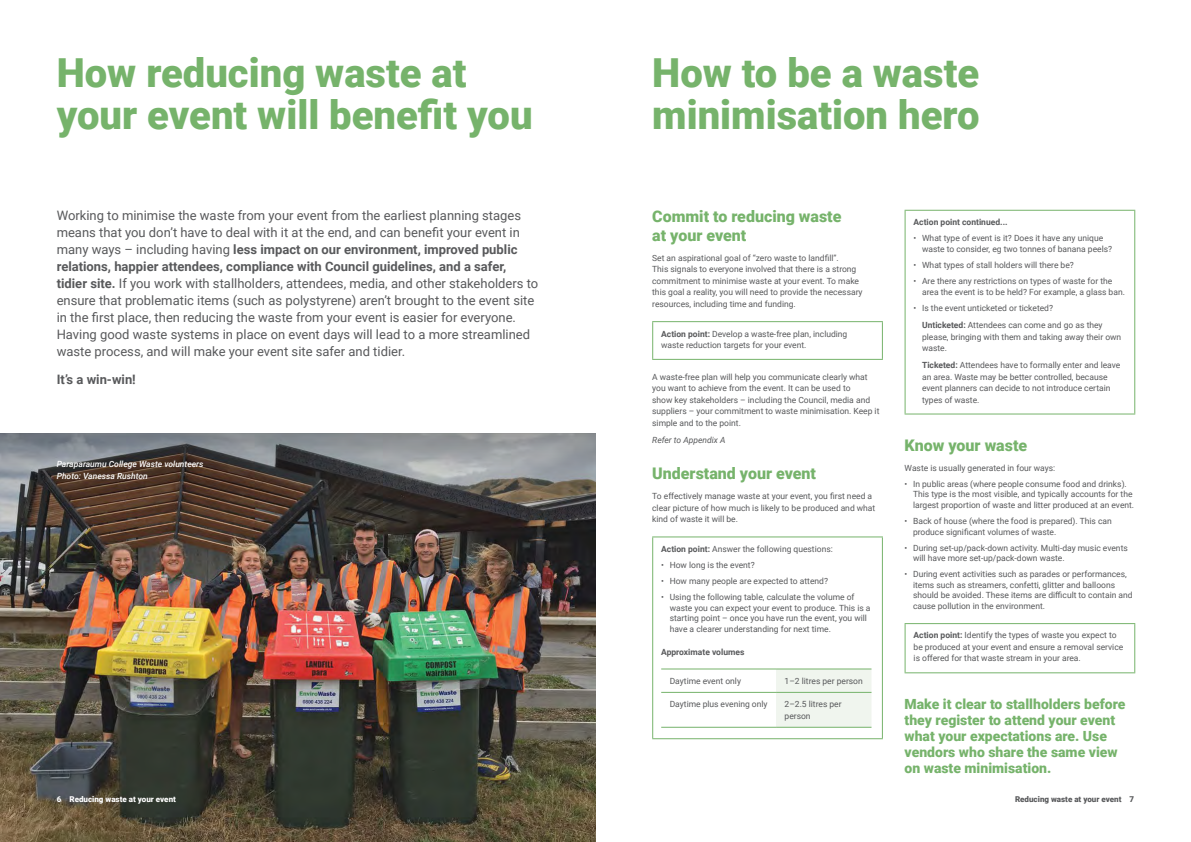
<style>
.page{position:relative;width:1191px;height:842px;background:#fff}
.page>*{position:absolute;margin:0;border:0;box-sizing:border-box;transform-origin:0 0}
.t1{font:900 40px/42px "Roboto";color:#76b36b}
.t2{font:900 16px/19.2px "Roboto";color:#76b36b}
.t3{font:900 14px/16px "Roboto";color:#76b36b}
.Intro{font:13px/17px "Roboto";color:#58595b}
.Intro-2{font:700 13px "Roboto";color:#58595b}
.Body{font:8.5px/11.5px "Roboto";color:#58595b}
.Tabbed_in{font:8.5px/11.5px "Roboto";color:#58595b}
.t4{font:italic 500 8.5px/11.5px "Roboto";color:#fff}
.Body-2{font:700 8.5px "Roboto";color:#58595b}
.Body-3{font:italic 8.5px "Roboto";color:#58595b}
.t5{font:900 8px "Roboto";color:#58595b}
.t6{font:900 8px "Roboto";color:#fff}
.s1{font-weight:700}
</style>
<div class="page">
<hr style="left:904px;top:210px;width:231px;height:1px;background:#76b36b">
<hr style="left:904px;top:211px;width:1px;height:202px;background:#76b36b">
<hr style="left:1134px;top:211px;width:1px;height:202px;background:#76b36b">
<hr style="left:904px;top:413px;width:231px;height:1px;background:#76b36b">
<hr style="left:904px;top:623px;width:231px;height:1px;background:#76b36b">
<hr style="left:904px;top:624px;width:1px;height:48px;background:#76b36b">
<hr style="left:1134px;top:624px;width:1px;height:48px;background:#76b36b">
<hr style="left:904px;top:672px;width:231px;height:1px;background:#76b36b">
<hr style="left:652px;top:321px;width:231px;height:1px;background:#76b36b">
<hr style="left:652px;top:322px;width:1px;height:37px;background:#76b36b">
<hr style="left:882px;top:322px;width:1px;height:37px;background:#76b36b">
<hr style="left:652px;top:359px;width:231px;height:1px;background:#76b36b">
<hr style="left:652px;top:536px;width:231px;height:1px;background:#76b36b">
<hr style="left:652px;top:537px;width:1px;height:201px;background:#76b36b">
<hr style="left:882px;top:537px;width:1px;height:201px;background:#76b36b">
<hr style="left:652px;top:738px;width:231px;height:1px;background:#76b36b">
<div style="left:776px;top:670px;width:95px;height:57px;background:#f0f5ee"></div>
<hr style="left:661px;top:669px;width:115px;height:1px;background:#76b36b">
<hr style="left:776px;top:669px;width:95px;height:1px;background:#76b36b">
<hr style="left:661px;top:692px;width:115px;height:1px;background:#76b36b">
<hr style="left:776px;top:692px;width:95px;height:1px;background:#76b36b">
<hr style="left:661px;top:727px;width:115px;height:1px;background:#76b36b">
<hr style="left:776px;top:727px;width:95px;height:1px;background:#76b36b">
<img style="left:0;top:623px;width:595px;height:219px">
<img style="left:0;top:434px;width:596px;height:189px">
<h1 class="t1" style="left:57px;top:50px;width:477px">How reducing waste at your event will benefit you</h1>
<h1 class="t1" style="left:652px;top:50px;width:329px">How to be a waste minimisation hero</h1>
<p class="Intro" style="left:57px;top:206px;width:483px">Working to minimise the waste from your event from the earliest planning stages means that you don’t have to deal with it at the end, and can benefit your event in many ways – including having <span class="s1">less impact on our environment, improved public relations, happier attendees, compliance with Council guidelines, and a safer, tidier site.</span> If you work with stallholders, attendees, media, and other stakeholders to ensure that problematic items (such as polystyrene) aren’t brought to the event site in the first place, then reducing the waste from your event is easier for everyone.<br>Having good waste systems in place on event days will lead to a more streamlined waste process, and will make your event site safer and tidier.</p>
<p class="Intro-2" style="left:57px;top:370px;width:81px">It’s a win-win!</p>
<p class="t4" style="left:57px;top:458px;width:148px">Paraparaumu College Waste volunteers<br>Photo: Vanessa Rushton</p>
<h2 class="t2" style="left:652px;top:206px;width:191px">Commit to reducing waste at your event</h2>
<p class="Body" style="left:652px;top:252px;width:212px">Set an aspirational goal of “zero waste to landfill”.<br>This signals to everyone involved that there is a strong commitment to minimise waste at your event. To make this goal a reality, you will need to provide the necessary resources, including time and funding.</p>
<p class="Body" style="left:661px;top:327px;width:188px"><span class="s1">Action point:</span> Develop a waste-free plan, including waste reduction targets for your event.</p>
<p class="Body" style="left:652px;top:371px;width:229px">A waste-free plan will help you communicate clearly what you want to achieve from the event. It can be used to<br>show key stakeholders – including the Council, media and suppliers – your commitment to waste minimisation. Keep it simple and to the point.</p>
<p class="Body-3" style="left:652px;top:434px;width:75px">Refer to Appendix A</p>
<h2 class="t2" style="left:652px;top:463px;width:165px">Understand your event</h2>
<p class="Body" style="left:652px;top:490px;width:225px">To effectively manage waste at your event, you first need a clear picture of how much is likely to be produced and what kind of waste it will be.</p>
<p class="Body" style="left:661px;top:543px;width:173px"><span class="s1">Action point:</span> Answer the following questions:</p>
<p class="Body" style="left:661px;top:559px;width:95px">• How long is the event?</p>
<p class="Body" style="left:661px;top:575px;width:168px">• How many people are expected to attend?</p>
<p class="Body" style="left:669px;top:592px;width:202px;line-height:10.5px;text-indent:-9px">• Using the following table, calculate the volume of waste you can expect your event to produce. This is a starting point – once you have run the event, you will have a clearer understanding for next time.</p>
<h4 class="Body-2" style="left:661px;top:646px;width:85px">Approximate volumes</h4>
<p class="Body" style="left:669px;top:675px;width:73px">Daytime event only</p>
<p class="Body" style="left:784px;top:675px;width:80px">1–2 litres per person</p>
<p class="Body" style="left:669px;top:698px;width:99px">Daytime plus evening only</p>
<p class="Body" style="left:784px;top:698px;width:59px">2–2.5 litres per person</p>
<p class="Body-2" style="left:913px;top:216px;width:95px">Action point continued...</p>
<p class="Body" style="left:922px;top:233px;width:191px;line-height:10.5px;text-indent:-9px">• What type of event is it? Does it have any unique waste to consider, eg two tonnes of banana peels?</p>
<p class="Body" style="left:913px;top:259px;width:162px">• What types of stall holders will there be?</p>
<p class="Body" style="left:922px;top:276px;width:204px;line-height:10.5px;text-indent:-9px">• Are there any restrictions on types of waste for the area the event is to be held? For example, a glass ban.</p>
<p class="Body" style="left:913px;top:302px;width:141px">• Is the event unticketed or ticketed?</p>
<p class="Tabbed_in" style="left:922px;top:319px;width:201px"><span class="s1">Unticketed:</span> Attendees can come and go as they please, bringing with them and taking away their own waste.</p>
<p class="Tabbed_in" style="left:922px;top:359px;width:200px"><span class="s1">Ticketed:</span> Attendees have to formally enter and leave an area. Waste may be better controlled, because event planners can decide to not introduce certain types of waste.</p>
<h2 class="t2" style="left:904px;top:435px;width:124px">Know your waste</h2>
<p class="Body" style="left:904px;top:462px;width:152px">Waste is usually generated in four ways:</p>
<p class="Body" style="left:913px;top:478px;width:223px;line-height:10.5px;text-indent:-9px">• In public areas (where people consume food and drinks).<br>This type is the most visible, and typically accounts for the largest proportion of waste and litter produced at an event.</p>
<p class="Body" style="left:913px;top:515px;width:200px;line-height:10.5px;text-indent:-9px">• Back of house (where the food is prepared). This can produce significant volumes of waste.</p>
<p class="Body" style="left:913px;top:542px;width:216px;line-height:10.5px;text-indent:-9px">• During set-up/pack-down activity. Multi-day music events will have more set-up/pack-down waste.</p>
<p class="Body" style="left:913px;top:569px;width:221px;line-height:10.5px;text-indent:-9px">• During event activities such as parades or performances, items such as streamers, confetti, glitter and balloons should be avoided. These items are difficult to contain and cause pollution in the environment.</p>
<p class="Body" style="left:913px;top:629px;width:211px"><span class="s1">Action point:</span> Identify the types of waste you expect to be produced at your event and ensure a removal service is offered for that waste stream in your area.</p>
<h2 class="t3" style="left:904px;top:696px;width:222px">Make it clear to stallholders before they register to attend your event what your expectations are. Use vendors who share the same view on waste minimisation.</h2>
<p class="t6" style="left:57px;top:794px;width:121px">6 Reducing waste at your event</p>
<p class="t5" style="left:1015px;top:794px;width:121px">Reducing waste at your event 7</p>
</div>
